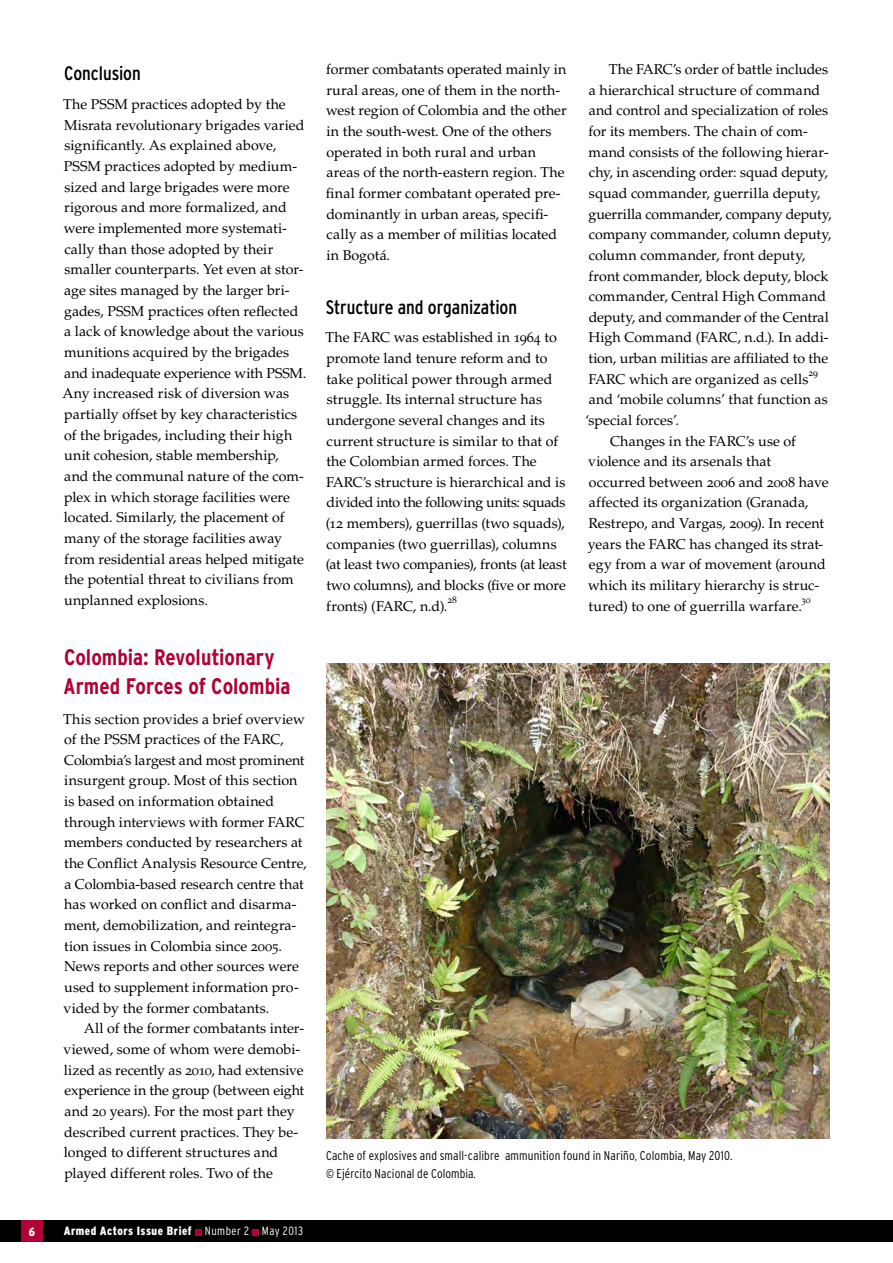
<style>
.page{position:relative;width:893px;height:1263px;background:#fff}
.page>*{position:absolute;margin:0;border:0;box-sizing:border-box;transform-origin:0 0}
.t1{font:700 condensed 22.5px/28.8px "Interstate";color:#b10035}
.t2{font:condensed 19.5px "Interstate";color:#000}
.t3{font:14.25px/20.7px "Palatino LT Std";color:#000}
.t4{font:300 condensed 12.75px/18px "Interstate";letter-spacing:.01em;color:#000}
.t5{font:900 condensed 12px "Interstate";letter-spacing:.04em;color:#fff}
.t6{font:9.6px "Palatino LT Std";color:#000}
.s1{font-weight:300}
</style>
<div class="page">
<div style="left:0;top:1220px;width:893px;height:22px;background:#000"></div>
<div style="left:195px;top:1229px;width:7px;height:6px;background:#b10035"></div>
<div style="left:252px;top:1229px;width:7px;height:6px;background:#b10035"></div>
<div style="left:21px;top:1220px;width:22px;height:22px;background:#b10035"></div>
<img style="left:326px;top:663px;width:503px;height:475px">
<h2 class="t2" style="left:64px;top:62px;width:78px">Conclusion</h2>
<p class="t3" style="left:62px;top:94px;width:245px">The PSSM practices adopted by the Misrata revolutionary brigades varied significantly. As explained above, PSSM practices adopted by medium&shy;sized and large brigades were more rigorous and more formalized, and were implemented more systemati&shy;cally than those adopted by their smaller counterparts. Yet even at stor&shy;age sites managed by the larger bri&shy;gades, PSSM practices often reflected a lack of knowledge about the various munitions acquired by the brigades and inadequate experience with PSSM.<br>Any increased risk of diversion was partially offset by key characteristics of the brigades, including their high unit cohesion, stable membership,<br>and the communal nature of the com&shy;plex in which storage facilities were located. Similarly, the placement of many of the storage facilities away from residential areas helped mitigate the potential threat to civilians from unplanned explosions.</p>
<h1 class="t1" style="left:64px;top:643px;width:228px">Colombia: Revolutionary<br>Armed Forces of Colombia</h1>
<p class="t3" style="left:63px;top:708px;width:245px">This section provides a brief overview of the PSSM practices of the FARC, Colombia’s largest and most prominent insurgent group. Most of this section is based on information obtained through interviews with former FARC members conducted by researchers at the Conflict Analysis Resource Centre, a Colombia-based research centre that has worked on conflict and disarma&shy;ment, demobilization, and reintegra&shy;tion issues in Colombia since 2005.<br>News reports and other sources were used to supplement information pro&shy;vided by the former combatants.</p>
<p class="t3" style="left:64px;top:1018px;width:242px;text-indent:20px">All of the former combatants inter&shy;viewed, some of whom were demobi&shy;lized as recently as 2010, had extensive experience in the group (between eight and 20 years). For the most part they described current practices. They be&shy;longed to different structures and played different roles. Two of the</p>
<p class="t5" style="left:29px;top:1225px;width:8px">6</p>
<p class="t5" style="left:64px;top:1224px;width:241px">Armed Actors Issue Brief <span class="s1">Number 2 May 2013</span></p>
<p class="t3" style="left:326px;top:59px;width:242px">former combatants operated mainly in rural areas, one of them in the north&shy;west region of Colombia and the other in the south-west. One of the others operated in both rural and urban areas of the north-eastern region. The final former combatant operated pre&shy;dominantly in urban areas, specifi&shy;cally as a member of militias located in Bogotá.</p>
<h2 class="t2" style="left:326px;top:296px;width:193px">Structure and organization</h2>
<p class="t3" style="left:325px;top:327px;width:243px">The FARC was established in 1964 to promote land tenure reform and to take political power through armed struggle. Its internal structure has undergone several changes and its current structure is similar to that of the Colombian armed forces. The FARC’s structure is hierarchical and is divided into the following units: squads (12 members), guerrillas (two squads), companies (two guerrillas), columns (at least two companies), fronts (at least two columns), and blocks (five or more fronts) (FARC, n.d).</p>
<p class="t6" style="left:447px;top:594px;width:11px">28</p>
<p class="t3" style="left:588px;top:59px;width:245px;text-indent:21px">The FARC’s order of battle includes a hierarchical structure of command and control and specialization of roles for its members. The chain of com&shy;mand consists of the following hierar&shy;chy, in ascending order: squad deputy, squad commander, guerrilla deputy, guerrilla commander, company deputy, company commander, column deputy, column commander, front deputy, front commander, block deputy, block commander, Central High Command deputy, and commander of the Central High Command (FARC, n.d.). In addi&shy;tion, urban militias are affiliated to the FARC which are organized as cells</p>
<p class="t6" style="left:808px;top:367px;width:11px">29</p>
<p class="t3" style="left:589px;top:389px;width:241px">and ‘mobile columns’ that function as</p>
<p class="t3" style="left:585px;top:410px;width:95px">‘special forces’.</p>
<p class="t3" style="left:610px;top:431px;width:187px">Changes in the FARC’s use of</p>
<p class="t3" style="left:588px;top:451px;width:185px">violence and its arsenals that</p>
<p class="t3" style="left:589px;top:472px;width:241px">occurred between 2006 and 2008 have</p>
<p class="t3" style="left:589px;top:492px;width:221px">affected its organization (Granada,</p>
<p class="t3" style="left:588px;top:513px;width:237px">Restrepo, and Vargas, 2009). In recent</p>
<p class="t3" style="left:588px;top:534px;width:237px">years the FARC has changed its strat-</p>
<p class="t3" style="left:589px;top:554px;width:238px">egy from a war of movement (around</p>
<p class="t3" style="left:588px;top:575px;width:232px">which its military hierarchy is struc-</p>
<p class="t3" style="left:588px;top:596px;width:215px">tured) to one of guerrilla warfare.</p>
<p class="t6" style="left:801px;top:594px;width:11px">30</p>
<p class="t4" style="left:326px;top:1146px;width:408px">Cache of explosives and small-calibre ammunition found in Nariño, Colombia, May 2010. © Ejército Nacional de Colombia.</p>
</div>
